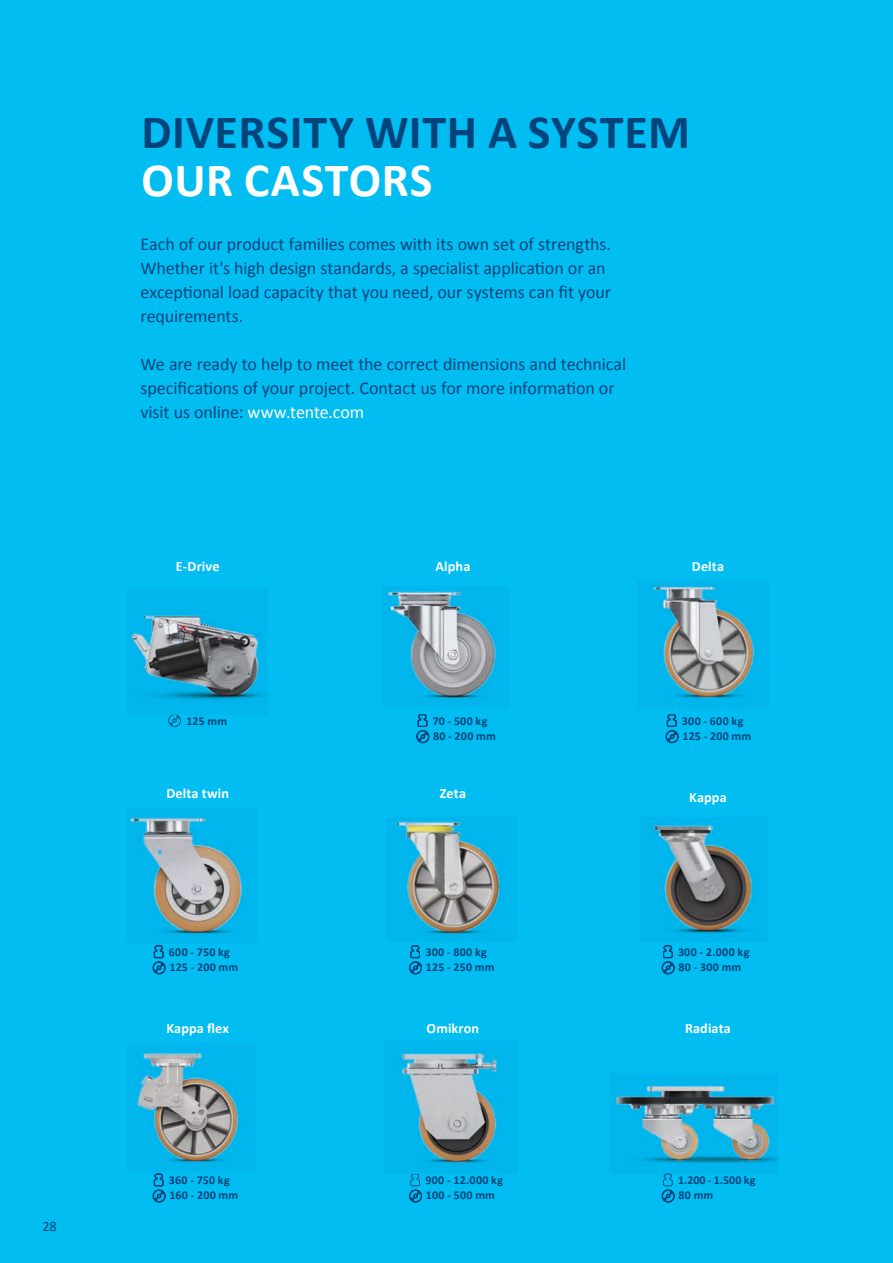
<style>
.page{position:relative;width:893px;height:1263px;background:#01bdf2}
.page>*{position:absolute;margin:0;border:0;box-sizing:border-box;transform-origin:0 0}
.t1{font:700 48px "Calibri";letter-spacing:.015em;color:#00447b}
.t2{font:700 48px "Calibri";letter-spacing:.015em;color:#fff}
.t3{font:18px/24px "Calibri";letter-spacing:-.005em;color:#00447b}
.t4{font:700 14.25px "Calibri";letter-spacing:.01em;color:#fff}
.t5{font:14.25px "Calibri";color:#00447b}
.t6{font:700 12px/15px "Calibri";letter-spacing:.02em;color:#00447b}
.s1{color:#fff}
</style>
<div class="page">
<svg style="left:153px;top:945px;width:12px;height:29px"></svg>
<svg style="left:409px;top:945px;width:13px;height:29px"></svg>
<svg style="left:662px;top:945px;width:13px;height:29px"></svg>
<svg style="left:409px;top:1174px;width:13px;height:28px"></svg>
<svg style="left:153px;top:1173px;width:12px;height:29px"></svg>
<svg style="left:168px;top:715px;width:13px;height:12px"></svg>
<svg style="left:416px;top:714px;width:13px;height:29px"></svg>
<svg style="left:666px;top:714px;width:12px;height:29px"></svg>
<img style="left:131px;top:611px;width:137px;height:90px">
<img style="left:385px;top:591px;width:112px;height:109px">
<img style="left:652px;top:585px;width:105px;height:115px">
<img style="left:128px;top:817px;width:115px;height:117px">
<img style="left:397px;top:818px;width:104px;height:119px">
<img style="left:650px;top:823px;width:104px;height:111px">
<img style="left:137px;top:1053px;width:105px;height:115px">
<img style="left:397px;top:1052px;width:101px;height:115px">
<img style="left:614px;top:1084px;width:164px;height:81px">
<svg style="left:662px;top:1173px;width:13px;height:29px"></svg>
<p class="t5" style="left:43px;top:1217px;width:16px">28</p>
<h1 class="t1" style="left:141px;top:102px;width:550px">DIVERSITY WITH A SYSTEM</h1>
<h1 class="t2" style="left:141px;top:150px;width:293px">OUR CASTORS</h1>
<p class="t3" style="left:141px;top:232px;width:472px">Each of our product families comes with its own set of strengths.<br>Whether it's high design standards, a specialist application or an exceptional load capacity that you need, our systems can fit your requirements.</p>
<p class="t3" style="left:141px;top:352px;width:487px">We are ready to help to meet the correct dimensions and technical specifications of your project. Contact us for more information or visit us online: <span class="s1">www.tente.com</span></p>
<p class="t4" style="left:176px;top:558px;width:45px">E-Drive</p>
<p class="t4" style="left:435px;top:558px;width:36px">Alpha</p>
<p class="t4" style="left:692px;top:558px;width:34px">Delta</p>
<p class="t6" style="left:186px;top:713px;width:42px">125 mm</p>
<p class="t6" style="left:433px;top:713px;width:65px">70 - 500 kg<br>80 - 200 mm</p>
<p class="t6" style="left:682px;top:713px;width:71px">300 - 600 kg<br>125 - 200 mm</p>
<p class="t4" style="left:166px;top:784px;width:64px">Delta twin</p>
<p class="t4" style="left:440px;top:784px;width:28px">Zeta</p>
<p class="t4" style="left:689px;top:788px;width:39px">Kappa</p>
<p class="t6" style="left:169px;top:944px;width:71px">600 - 750 kg<br>125 - 200 mm</p>
<p class="t6" style="left:425px;top:944px;width:71px">300 - 800 kg<br>125 - 250 mm</p>
<p class="t6" style="left:678px;top:944px;width:73px">300 - 2.000 kg<br>80 - 300 mm</p>
<p class="t4" style="left:166px;top:1019px;width:64px">Kappa flex</p>
<p class="t6" style="left:169px;top:1173px;width:71px">360 - 750 kg<br>160 - 200 mm</p>
<p class="t4" style="left:427px;top:1019px;width:54px">Omikron</p>
<p class="t4" style="left:685px;top:1019px;width:47px">Radiata</p>
<p class="t6" style="left:425px;top:1173px;width:79px">900 - 12.000 kg<br>100 - 500 mm</p>
<p class="t6" style="left:678px;top:1173px;width:79px">1.200 - 1.500 kg<br>80 mm</p>
</div>
